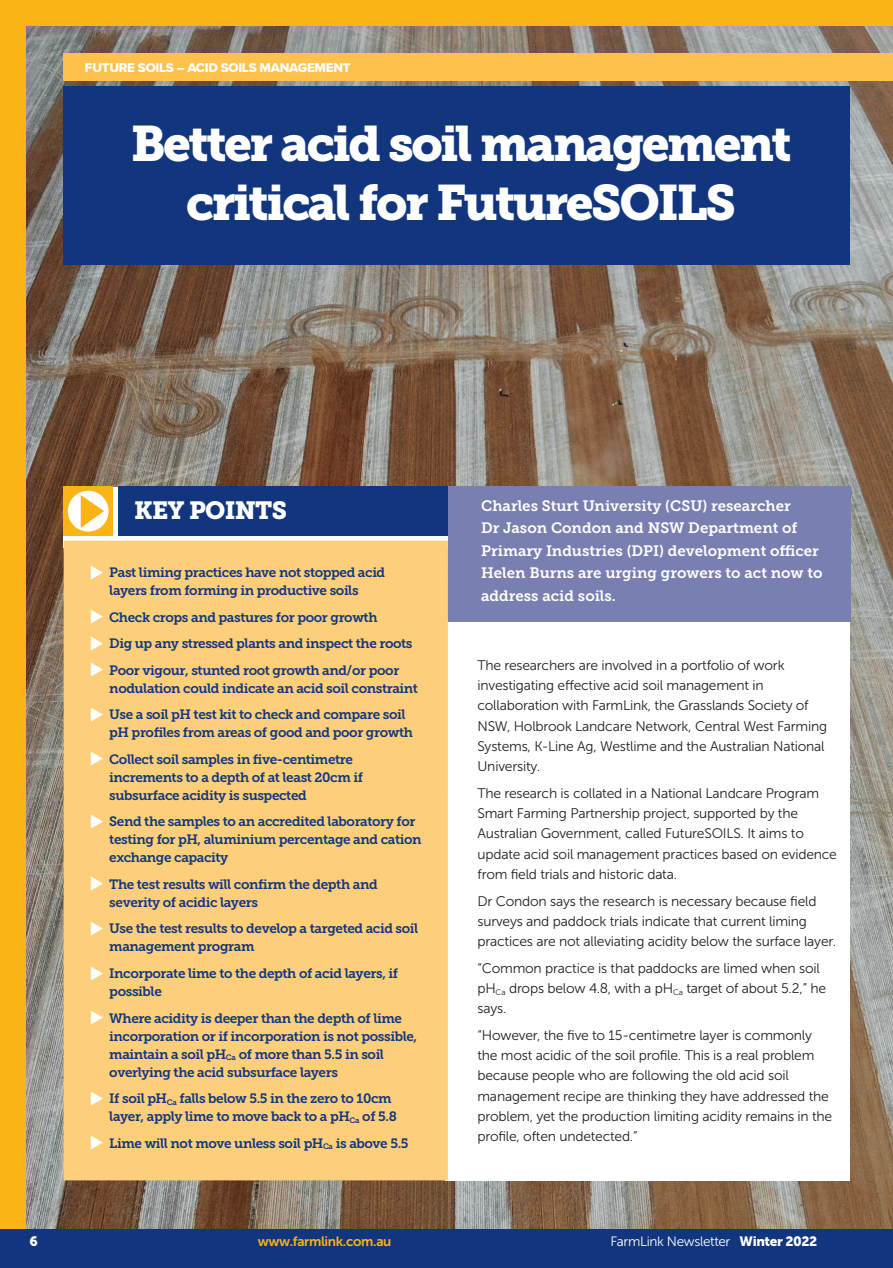
<style>
.page{position:relative;width:893px;height:1268px;background:#fff}
.page>*{position:absolute;margin:0;border:0;box-sizing:border-box;transform-origin:0 0}
.t1{font:49.5px/59.4px "Museo Slab 900";letter-spacing:-.05em;color:#fff;text-align:center}
.t2{font:24.75px "Museo Slab 900";letter-spacing:-.03em;color:#fff}
.t3{font:15px/22.5px "Museo Slab 700";color:#fff}
.t4{font:13.8px/20.2px "Museo Sans 300";letter-spacing:-.015em;color:#231f20}
.t5{font:13.5px/18px "Museo Slab 700";letter-spacing:-.03em;color:#11367e}
.t6{font:13.5px "Museo Sans 300";letter-spacing:-.025em;color:#fff}
.t7{font:13.5px "Museo Sans 700";letter-spacing:-.025em;color:#fbb416}
.t8{font:13.5px "Museo Sans 900";color:#fff}
.t9{font:13.2px "Proxima Nova Extrabld";letter-spacing:-.02em;color:#fff}
.s1{font-family:"Proxima Nova Cond";font-weight:900;font-size:22.5px;color:#fff}
.s2{font-family:"Museo Sans 900"}
</style>
<div class="page">
<img style="left:25px;top:25px;width:868px;height:1204px">
<div style="left:0;top:0;width:25px;height:1231px;background:#fbb416"></div>
<div style="left:0;top:0;width:893px;height:25px;background:#fbb416"></div>
<div style="left:63px;top:53px;width:830px;height:28px;background:#fec24c"></div>
<div style="left:64px;top:86px;width:786px;height:178px;background:#11367e"></div>
<div style="left:64px;top:487px;width:384px;height:61px;background:#fff"></div>
<div style="left:445px;top:619px;width:405px;height:561px;background:#fff"></div>
<div style="left:448px;top:486px;width:402px;height:135px;background:#797fb0"></div>
<div style="left:64px;top:540px;width:384px;height:640px;background:#fecf7a"></div>
<div style="left:64px;top:486px;width:49px;height:49px;background:#fbb416"></div>
<svg style="left:68px;top:490px;width:41px;height:41px"></svg>
<div style="left:119px;top:486px;width:329px;height:50px;background:#11367e"></div>
<div style="left:0;top:1229px;width:893px;height:38px;background:#11367e"></div>
<p class="t9" style="left:85px;top:57px;width:267px">FUTURE SOILS – ACID SOILS MANAGEMENT</p>
<h1 class="t1" style="left:131px;top:114px;width:662px">Better acid soil management critical for FutureSOILS</h1>
<h2 class="t2" style="left:134px;top:496px;width:154px">KEY POINTS</h2>
<p class="t5" style="left:90px;top:563px;width:297px;text-align:center"><span class="s1">⊲</span> Past liming practices have not stopped acid layers from forming in productive soils</p>
<p class="t5" style="left:90px;top:604px;width:324px;line-height:26.5px"><span class="s1">⊲</span> Check crops and pastures for poor growth<br><span class="s1">⊲</span> Dig up any stressed plants and inspect the roots <span class="s1">⊲</span> Poor vigour, stunted root growth and/or poor</p>
<p class="t5" style="left:90px;top:675px;width:330px;line-height:26.5px;text-indent:20px">nodulation could indicate an acid soil constraint <span class="s1">⊲</span> Use a soil pH test kit to check and compare soil</p>
<p class="t5" style="left:90px;top:719px;width:325px;line-height:26.5px;text-indent:20px">pH profiles from areas of good and poor growth <span class="s1">⊲</span> Collect soil samples in five-centimetre</p>
<p class="t5" style="left:109px;top:768px;width:255px">increments to a depth of at least 20cm if subsurface acidity is suspected</p>
<p class="t5" style="left:109px;top:812px;width:314px;text-indent:-20px"><span class="s1">⊲</span> Send the samples to an accredited laboratory for testing for pH, aluminium percentage and cation exchange capacity</p>
<p class="t5" style="left:109px;top:875px;width:270px;text-indent:-20px"><span class="s1">⊲</span> The test results will confirm the depth and severity of acidic layers</p>
<p class="t5" style="left:109px;top:919px;width:311px;text-indent:-20px"><span class="s1">⊲</span> Use the test results to develop a targeted acid soil management program</p>
<p class="t5" style="left:109px;top:964px;width:290px;text-indent:-20px"><span class="s1">⊲</span> Incorporate lime to the depth of acid layers, if possible</p>
<p class="t5" style="left:109px;top:1008px;width:309px;text-indent:-19px"><span class="s1">⊲</span> Where acidity is deeper than the depth of lime incorporation or if incorporation is not possible, maintain a soil pH<sub>Ca</sub> of more than 5.5 in soil overlying the acid subsurface layers</p>
<p class="t5" style="left:109px;top:1089px;width:289px;text-indent:-19px"><span class="s1">⊲</span> If soil pH<sub>Ca</sub> falls below 5.5 in the zero to 10cm layer, apply lime to move back to a pH<sub>Ca</sub> of 5.8</p>
<p class="t5" style="left:90px;top:1133px;width:320px"><span class="s1">⊲</span> Lime will not move unless soil pH<sub>Ca</sub> is above 5.5</p>
<p class="t3" style="left:481px;top:494px;width:343px">Charles Sturt University (CSU) researcher<br>Dr Jason Condon and NSW Department of Primary Industries (DPI) development officer Helen Burns are urging growers to act now to address acid soils.</p>
<p class="t4" style="left:477px;top:655px;width:351px">The researchers are involved in a portfolio of work investigating effective acid soil management in collaboration with FarmLink, the Grasslands Society of NSW, Holbrook Landcare Network, Central West Farming Systems, K-Line Ag, Westlime and the Australian National University.</p>
<p class="t4" style="left:477px;top:783px;width:361px">The research is collated in a National Landcare Program Smart Farming Partnership project, supported by the Australian Government, called FutureSOILS. It aims to update acid soil management practices based on evidence from field trials and historic data.</p>
<p class="t4" style="left:477px;top:890px;width:360px">Dr Condon says the research is necessary because field surveys and paddock trials indicate that current liming practices are not alleviating acidity below the surface layer.</p>
<p class="t4" style="left:477px;top:957px;width:350px">“Common practice is that paddocks are limed when soil pH<sub>Ca</sub> drops below 4.8, with a pH<sub>Ca</sub> target of about 5.2,” he says.</p>
<p class="t4" style="left:477px;top:1025px;width:356px">“However, the five to 15-centimetre layer is commonly the most acidic of the soil profile. This is a real problem because people who are following the old acid soil management recipe are thinking they have addressed the problem, yet the production limiting acidity remains in the profile, often undetected.”</p>
<p class="t8" style="left:30px;top:1233px;width:10px">6</p>
<p class="t7" style="left:258px;top:1233px;width:135px">www.farmlink.com.au</p>
<p class="t6" style="left:610px;top:1233px;width:208px">FarmLink Newsletter <span class="s2">Winter 2022</span></p>
</div>
